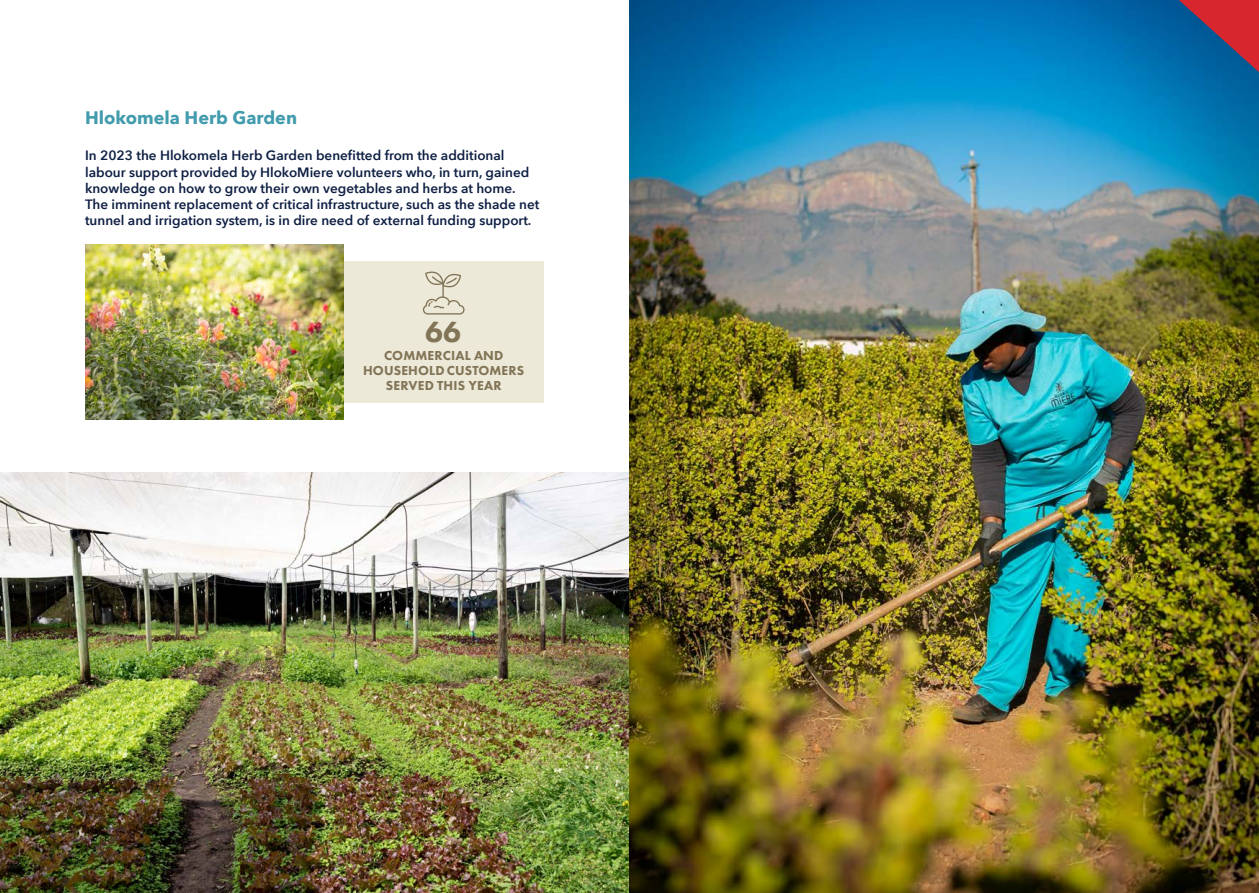
<style>
.page{position:relative;width:1259px;height:893px;background:#fff}
.page>*{position:absolute;margin:0;border:0;box-sizing:border-box;transform-origin:0 0}
.Large_Callout_Text{font:800 30px "Futura PT";color:#827456}
.Body_Copy{font:700 18px "Avenir Next";color:#429cad}
.Body_Copy-2{font:600 13.5px/16.2px "Avenir Next";color:#0f2044}
.Large_Callout_Text-2{font:800 13.5px/15px "Futura PT";letter-spacing:.01em;color:#827456;text-align:center}
</style>
<div class="page">
<img style="left:0;top:472px;width:629px;height:421px">
<div style="left:282px;top:261px;width:262px;height:142px;background:#ede9d9"></div>
<img style="left:85px;top:244px;width:259px;height:175px">
<img style="left:629px;top:0;width:630px;height:893px">
<svg style="left:423px;top:271px;width:41px;height:44px"></svg>
<svg style="left:1178px;top:0;width:81px;height:72px;background:#6b4265"></svg>
<p class="Body_Copy" style="left:85px;top:102px;width:213px">Hlokomela Herb Garden</p>
<p class="Body_Copy-2" style="left:85px;top:147px;width:456px">In 2023 the Hlokomela Herb Garden benefitted from the additional labour support provided by HlokoMiere volunteers who, in turn, gained knowledge on how to grow their own vegetables and herbs at home.<br>The imminent replacement of critical infrastructure, such as the shade net tunnel and irrigation system, is in dire need of external funding support.</p>
<p class="Large_Callout_Text" style="left:425px;top:313px;width:37px">66</p>
<p class="Large_Callout_Text-2" style="left:363px;top:348px;width:163px">COMMERCIAL AND<br>HOUSEHOLD CUSTOMERS<br>SERVED THIS YEAR</p>
</div>
